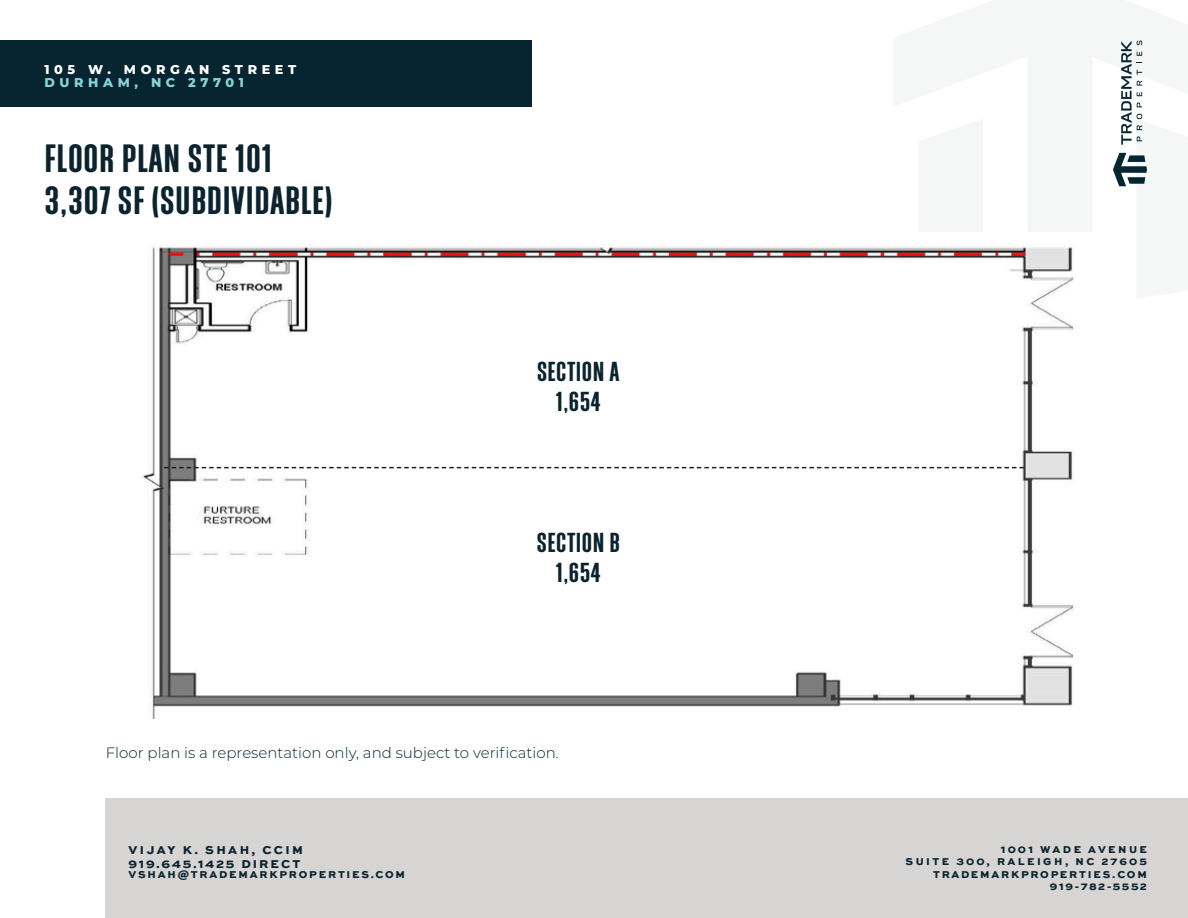
<style>
.page{position:relative;width:1188px;height:918px;background:#fff}
.page>*{position:absolute;margin:0;border:0;box-sizing:border-box;transform-origin:0 0}
.t1{font:700 34.5px "Athletic Condensed";letter-spacing:.02em;color:#0c232e}
.t2{font:700 24px "Athletic Condensed";letter-spacing:.02em;color:#0c232e}
.t3{font:300 15px "Montserrat";color:#052630}
.t4{font:800 12.75px "Montserrat";letter-spacing:.36em;color:#fff}
.t5{font:800 12.75px "Montserrat";letter-spacing:.36em;color:#89d3da}
.t6{font:12px/13.5px "Sweet Sans Heavy SC";letter-spacing:.17em;color:#0c232e}
.t7{font:10.5px/12.5px "Sweet Sans Heavy SC";letter-spacing:.18em;color:#0b232e;text-align:right}
.t8{font:10.5px "Sweet Sans Heavy SC";letter-spacing:.17em;color:#0c232e}
</style>
<div class="page">
<div style="left:106px;top:798px;width:1082px;height:120px;background:#d6d5d4"></div>
<div style="left:0;top:40px;width:531px;height:67px;background:#062531"></div>
<svg style="left:1113px;top:40px;width:34px;height:147px"></svg>
<img style="left:143px;top:246px;width:931px;height:473px">
<div style="left:517px;top:425px;width:122px;height:67px;background:#fff"></div>
<svg style="left:164px;top:467px;width:860px;height:1px"></svg>
<p class="t4" style="left:45px;top:60px;width:253px">105 W. MORGAN STREET</p>
<p class="t5" style="left:45px;top:73px;width:201px">DURHAM, NC 27701</p>
<p class="t1" style="left:45px;top:137px;width:229px">FLOOR PLAN STE 101</p>
<p class="t1" style="left:45px;top:180px;width:289px">3,307 SF (SUBDIVIDABLE)</p>
<p class="t2" style="left:537px;top:357px;width:84px">SECTION A</p>
<p class="t2" style="left:556px;top:387px;width:46px">1,654</p>
<p class="t2" style="left:537px;top:529px;width:84px">SECTION B</p>
<p class="t2" style="left:556px;top:559px;width:46px">1,654</p>
<p class="t3" style="left:106px;top:742px;width:455px">Floor plan is a representation only, and subject to verification.</p>
<p class="t6" style="left:129px;top:844px;width:176px">VIJAY K. SHAH, CCIM<br>919.645.1425 DIRECT</p>
<p class="t8" style="left:129px;top:868px;width:278px">VSHAH@TRADEMARKPROPERTIES.COM</p>
<p class="t7" style="left:906px;top:843px;width:243px">1001 WADE AVENUE<br>SUITE 300, RALEIGH, NC 27605<br>TRADEMARKPROPERTIES.COM<br>919-782-5552</p>
</div>
